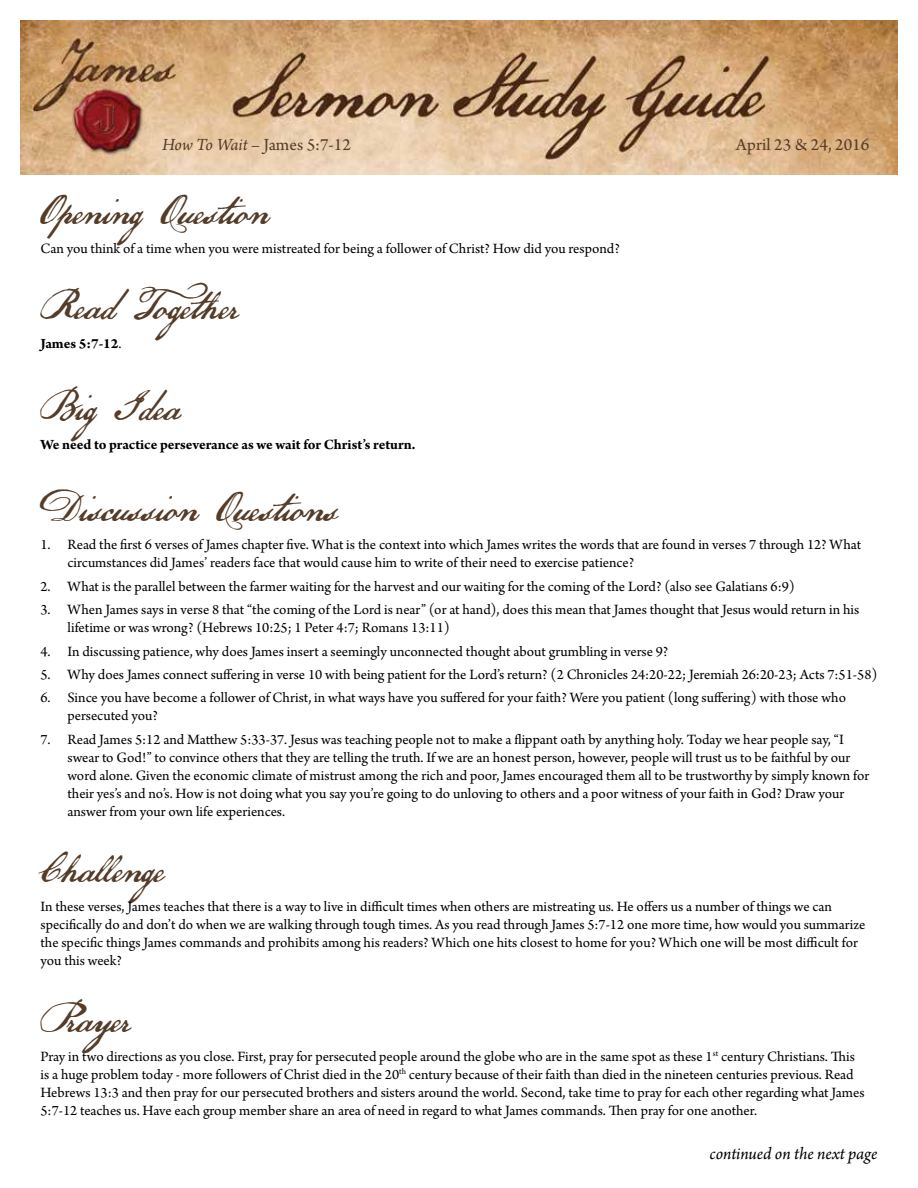
<style>
.page{position:relative;width:918px;height:1188px;background:#fff}
.page>*{position:absolute;margin:0;border:0;box-sizing:border-box;transform-origin:0 0}
.t1{font:24px "US Declaration";color:#543c29}
.t2{font:18px "Arno Pro";color:#543c29}
.t3{font:italic 18px "Arno Pro";letter-spacing:-.005em;color:#000}
.t4{font:15px/18px "Arno Pro";color:#000}
.t5{font:700 15px "Arno Pro";letter-spacing:-.005em;color:#000}
.s1{font-style:italic}
.s2{font-weight:400}
</style>
<div class="page">
<img style="left:20px;top:20px;width:878px;height:154px">
<p class="t2" style="left:162px;top:134px;width:190px"><span class="s1">How To Wait</span> – James 5:7-12</p>
<p class="t2" style="left:736px;top:134px;width:135px">April 23 &amp; 24, 2016</p>
<h1 class="t1" style="left:40px;top:201px;width:230px">Opening Question</h1>
<p class="t4" style="left:40px;top:240px;width:581px">Can you think of a time when you were mistreated for being a follower of Christ? How did you respond?</p>
<h1 class="t1" style="left:40px;top:297px;width:200px">Read Together</h1>
<p class="t5" style="left:40px;top:335px;width:83px">James 5:7-12<span class="s2">.</span></p>
<h1 class="t1" style="left:40px;top:398px;width:142px">Big Idea</h1>
<p class="t5" style="left:40px;top:436px;width:377px">We need to practice perseverance as we wait for Christ’s return.</p>
<h1 class="t1" style="left:40px;top:498px;width:299px">Discussion Questions</h1>
<p class="t4" style="left:68px;top:537px;width:795px;text-indent:-27px">1. Read the first 6 verses of James chapter five. What is the context into which James writes the words that are found in verses 7 through 12? What circumstances did James’ readers face that would cause him to write of their need to exercise patience?</p>
<p class="t4" style="left:40px;top:578px;width:756px">2. What is the parallel between the farmer waiting for the harvest and our waiting for the coming of the Lord? (also see Galatians 6:9)</p>
<p class="t4" style="left:68px;top:602px;width:793px;text-indent:-27px">3. When James says in verse 8 that “the coming of the Lord is near” (or at hand), does this mean that James thought that Jesus would return in his lifetime or was wrong? (Hebrews 10:25; 1 Peter 4:7; Romans 13:11)</p>
<p class="t4" style="left:40px;top:643px;width:629px">4. In discussing patience, why does James insert a seemingly unconnected thought about grumbling in verse 9?</p>
<p class="t4" style="left:40px;top:666px;width:839px">5. Why does James connect suffering in verse 10 with being patient for the Lord’s return? (2 Chronicles 24:20-22; Jeremiah 26:20-23; Acts 7:51-58)</p>
<p class="t4" style="left:68px;top:690px;width:780px;text-indent:-27px">6. Since you have become a follower of Christ, in what ways have you suffered for your faith? Were you patient (long suffering) with those who persecuted you?</p>
<p class="t4" style="left:68px;top:731px;width:803px;text-indent:-27px">7. Read James 5:12 and Matthew 5:33-37. Jesus was teaching people not to make a flippant oath by anything holy. Today we hear people say, “I swear to God!” to convince others that they are telling the truth. If we are an honest person, however, people will trust us to be faithful by our word alone. Given the economic climate of mistrust among the rich and poor, James encouraged them all to be trustworthy by simply known for their yes’s and no’s. How is not doing what you say you’re going to do unloving to others and a poor witness of your faith in God? Draw your answer from your own life experiences.</p>
<h1 class="t1" style="left:40px;top:860px;width:129px">Challenge</h1>
<p class="t4" style="left:40px;top:899px;width:826px">In these verses, James teaches that there is a way to live in difficult times when others are mistreating us. He offers us a number of things we can specifically do and don’t do when we are walking through tough times. As you read through James 5:7-12 one more time, how would you summarize the specific things James commands and prohibits among his readers? Which one hits closest to home for you? Which one will be most difficult for you this week?</p>
<h1 class="t1" style="left:40px;top:1010px;width:92px">Prayer</h1>
<p class="t4" style="left:40px;top:1048px;width:826px">Pray in two directions as you close. First, pray for persecuted people around the globe who are in the same spot as these 1<sup>st</sup> century Christians. This is a huge problem today - more followers of Christ died in the 20<sup>th</sup> century because of their faith than died in the nineteen centuries previous. Read Hebrews 13:3 and then pray for our persecuted brothers and sisters around the world. Second, take time to pray for each other regarding what James 5:7-12 teaches us. Have each group member share an area of need in regard to what James commands. Then pray for one another.</p>
<p class="t3" style="left:710px;top:1143px;width:169px">continued on the next page</p>
</div>
